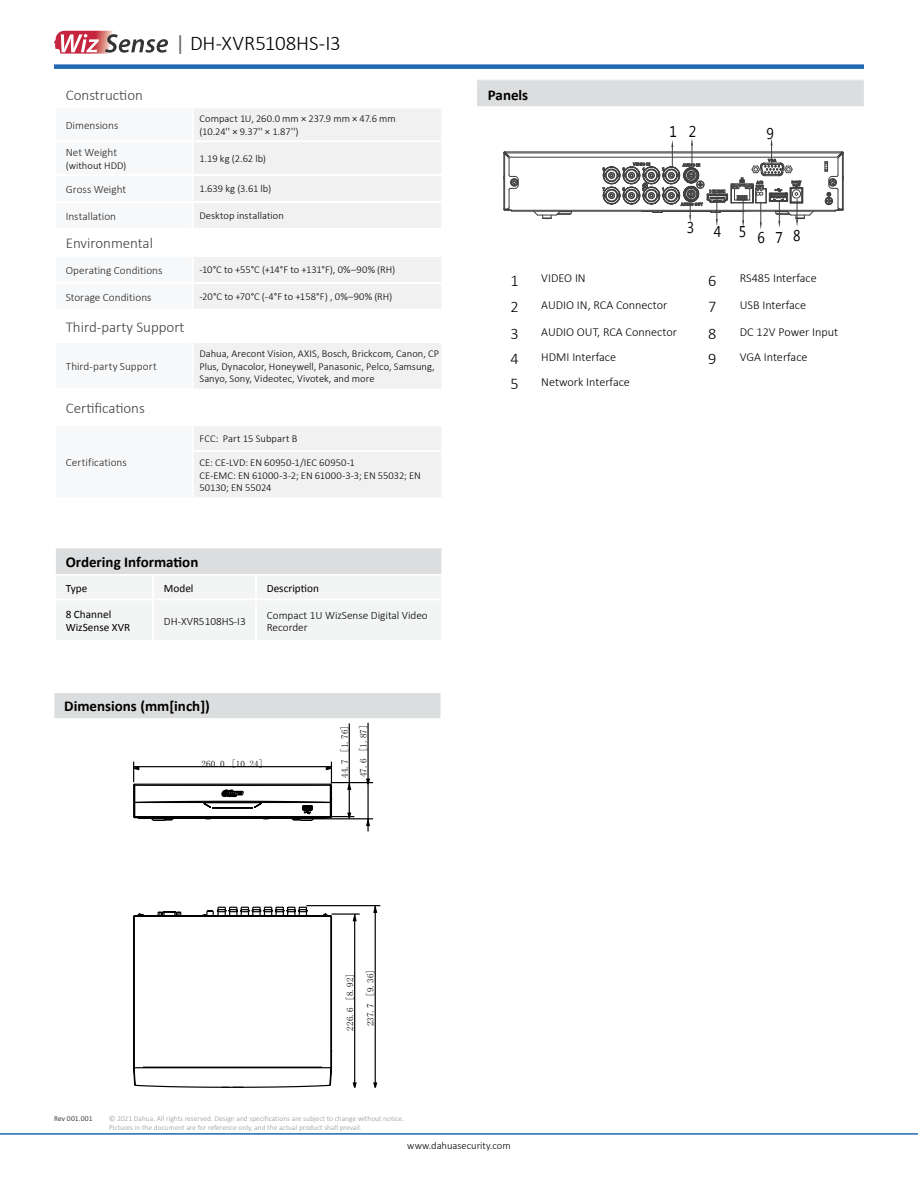
<style>
.page{position:relative;width:918px;height:1188px;background:#fff}
.page>*{position:absolute;margin:0;border:0;box-sizing:border-box;transform-origin:0 0}
.t1{font:300 21px "Calibri";letter-spacing:-.005em;color:#000}
.t2{font:300 16.35px "Calibri";color:#000}
.t3{font:15.6px "Segoe UI";color:#000;scale:.89 1}
.t4{font:300 15px "Calibri";color:#404042}
.t5{font:700 15px "Calibri";color:#000}
.t6{font:300 12.15px "Calibri";color:#000}
.t7{font:300 11.25px "Calibri";letter-spacing:.005em;color:#242324}
.t8{font:300 11.25px/12px "Calibri";color:#000}
.t9{font:11.25px/13.5px "Calibri";color:#000}
.t10{font:300 10.5px/12.6px "Calibri";letter-spacing:.005em;color:#000}
.t11{font:9.3px "Fang Song";color:#030000}
.t12{font:300 7.5px/9px "Calibri";color:#939598}
.t13{font:300 7.5px "Calibri";letter-spacing:.015em;color:#000}
.s1{font-weight:400;color:#626466}
</style>
<div class="page">
<hr style="left:0;top:1133px;width:918px;height:2px;background:#2068b3">
<div style="left:54px;top:64px;width:810px;height:5px;background:#2068b3"></div>
<div style="left:477px;top:80px;width:388px;height:27px;background:#dbddde"></div>
<hr style="left:864px;top:80px;width:2px;height:26px;background:#fff">
<hr style="left:477px;top:106px;width:389px;height:2px;background:#fff">
<div style="left:194px;top:109px;width:247px;height:119px;background:#f1f1f1"></div>
<div style="left:194px;top:257px;width:247px;height:52px;background:#f1f1f1"></div>
<div style="left:55px;top:342px;width:138px;height:47px;background:#f7f8f9"></div>
<div style="left:193px;top:342px;width:249px;height:47px;background:#f1f1f1"></div>
<div style="left:55px;top:425px;width:138px;height:73px;background:#f7f8f9"></div>
<div style="left:194px;top:426px;width:247px;height:71px;background:#f1f1f1"></div>
<hr style="left:54px;top:424px;width:139px;height:2px;background:#fff">
<hr style="left:54px;top:388px;width:139px;height:2px;background:#fff">
<hr style="left:54px;top:497px;width:139px;height:2px;background:#fff">
<hr style="left:193px;top:341px;width:250px;height:2px;background:#fff">
<hr style="left:192px;top:343px;width:2px;height:45px;background:#fff">
<hr style="left:441px;top:343px;width:2px;height:45px;background:#fff">
<hr style="left:193px;top:388px;width:250px;height:2px;background:#fff">
<hr style="left:192px;top:426px;width:2px;height:24px;background:#fff">
<hr style="left:192px;top:450px;width:251px;height:2px;background:#fff">
<hr style="left:192px;top:452px;width:2px;height:45px;background:#fff">
<hr style="left:193px;top:140px;width:250px;height:2px;background:#fff">
<hr style="left:193px;top:174px;width:250px;height:2px;background:#fff">
<hr style="left:193px;top:201px;width:250px;height:2px;background:#fff">
<hr style="left:193px;top:282px;width:250px;height:2px;background:#fff">
<hr style="left:54px;top:341px;width:139px;height:2px;background:#fff">
<hr style="left:54px;top:343px;width:2px;height:45px;background:#fff">
<hr style="left:54px;top:426px;width:2px;height:25px;background:#fff">
<hr style="left:54px;top:451px;width:2px;height:46px;background:#fff">
<div style="left:55px;top:547px;width:387px;height:28px;background:#dbddde"></div>
<div style="left:56px;top:576px;width:385px;height:64px;background:#f3f4f4"></div>
<hr style="left:152px;top:576px;width:2px;height:23px;background:#fff">
<hr style="left:255px;top:576px;width:2px;height:23px;background:#fff">
<hr style="left:256px;top:599px;width:187px;height:1px;background:#fff">
<hr style="left:153px;top:599px;width:103px;height:1px;background:#fff">
<hr style="left:255px;top:600px;width:2px;height:40px;background:#fff">
<hr style="left:54px;top:599px;width:99px;height:1px;background:#fff">
<hr style="left:152px;top:600px;width:2px;height:40px;background:#fff">
<hr style="left:54px;top:546px;width:99px;height:2px;background:#fff">
<hr style="left:54px;top:548px;width:2px;height:26px;background:#fff">
<hr style="left:153px;top:546px;width:103px;height:2px;background:#fff">
<hr style="left:256px;top:546px;width:187px;height:2px;background:#fff">
<hr style="left:441px;top:548px;width:2px;height:26px;background:#fff">
<hr style="left:54px;top:574px;width:99px;height:2px;background:#fff">
<hr style="left:153px;top:574px;width:103px;height:2px;background:#fff">
<hr style="left:256px;top:574px;width:187px;height:2px;background:#fff">
<div style="left:53px;top:692px;width:388px;height:27px;background:#dbddde"></div>
<hr style="left:52px;top:691px;width:390px;height:2px;background:#fff">
<hr style="left:52px;top:693px;width:2px;height:25px;background:#fff">
<hr style="left:52px;top:718px;width:390px;height:2px;background:#fff">
<svg style="left:54px;top:31px;width:114px;height:23px"></svg>
<svg style="left:503px;top:138px;width:341px;height:92px"></svg>
<svg style="left:133px;top:722px;width:248px;height:364px"></svg>
<h1 class="t1" style="left:176px;top:30px;width:167px"><span class="s1">|</span> DH-XVR5108HS-I3</h1>
<h3 class="t4" style="left:66px;top:85px;width:79px">Construction</h3>
<h3 class="t5" style="left:488px;top:85px;width:42px">Panels</h3>
<p class="t7" style="left:66px;top:118px;width:54px">Dimensions</p>
<p class="t10" style="left:199px;top:112px;width:198px">Compact 1U, 260.0 mm × 237.9 mm × 47.6 mm (10.24'' × 9.37'' × 1.87'')</p>
<p class="t7" style="left:66px;top:145px;width:53px">Net Weight</p>
<p class="t10" style="left:66px;top:159px;width:62px">(without HDD)</p>
<p class="t10" style="left:199px;top:152px;width:68px">1.19 kg (2.62 lb)</p>
<h3 class="t3" style="left:669px;top:121px;width:32px">1 2</h3>
<h3 class="t3" style="left:766px;top:122px;width:10px">9</h3>
<p class="t7" style="left:66px;top:182px;width:62px">Gross Weight</p>
<p class="t10" style="left:199px;top:183px;width:73px">1.639 kg (3.61 lb)</p>
<p class="t7" style="left:66px;top:209px;width:52px">Installation</p>
<p class="t10" style="left:199px;top:210px;width:86px">Desktop installation</p>
<h3 class="t4" style="left:66px;top:234px;width:89px">Environmental</h3>
<p class="t7" style="left:66px;top:263px;width:98px">Operating Conditions</p>
<p class="t10" style="left:199px;top:264px;width:197px">-10°C to +55°C (+14°F to +131°F), 0%–90% (RH)</p>
<p class="t7" style="left:66px;top:290px;width:87px">Storage Conditions</p>
<p class="t10" style="left:199px;top:290px;width:194px">-20°C to +70°C (-4°F to +158°F) , 0%–90% (RH)</p>
<h3 class="t4" style="left:66px;top:317px;width:120px">Third-party Support</h3>
<p class="t7" style="left:66px;top:359px;width:92px">Third-party Support</p>
<p class="t10" style="left:199px;top:347px;width:241px">Dahua, Arecont Vision, AXIS, Bosch, Brickcom, Canon, CP<br>Plus, Dynacolor, Honeywell, Panasonic, Pelco, Samsung,<br>Sanyo, Sony, Videotec, Vivotek, and more</p>
<h3 class="t4" style="left:66px;top:399px;width:81px">Certifications</h3>
<p class="t7" style="left:66px;top:455px;width:63px">Certifications</p>
<p class="t10" style="left:199px;top:432px;width:99px">FCC: Part 15 Subpart B</p>
<p class="t10" style="left:199px;top:456px;width:223px">CE: CE-LVD: EN 60950-1/IEC 60950-1<br>CE-EMC: EN 61000-3-2; EN 61000-3-3; EN 55032; EN<br>50130; EN 55024</p>
<h3 class="t5" style="left:66px;top:553px;width:134px">Ordering Information</h3>
<p class="t9" style="left:66px;top:581px;width:23px">Type</p>
<p class="t9" style="left:164px;top:581px;width:31px">Model</p>
<p class="t9" style="left:267px;top:581px;width:54px">Description</p>
<p class="t9" style="left:66px;top:607px;width:66px">8 Channel<br>WizSense XVR</p>
<p class="t8" style="left:164px;top:615px;width:83px">DH-XVR5108HS-I3</p>
<p class="t8" style="left:267px;top:609px;width:163px">Compact 1U WizSense Digital Video<br>Recorder</p>
<h3 class="t5" style="left:64px;top:697px;width:147px">Dimensions (mm[inch])</h3>
<p class="t11" style="left:201px;top:759px;width:64px">260.0 [10.24]</p>
<p class="t11" style="left:340px;top:778px;width:54px;rotate:-90deg">44.7 [1.76]</p>
<p class="t11" style="left:358px;top:777px;width:54px;rotate:-90deg">47.6 [1.87]</p>
<h3 class="t3" style="left:687px;top:216px;width:10px">3</h3>
<h3 class="t3" style="left:714px;top:224px;width:99px">4 5678</h3>
<h2 class="t2" style="left:510px;top:270px;width:10px">1</h2>
<p class="t6" style="left:541px;top:271px;width:46px">VIDEO IN</p>
<h2 class="t2" style="left:708px;top:270px;width:10px">6</h2>
<p class="t6" style="left:740px;top:271px;width:78px">RS485 Interface</p>
<h2 class="t2" style="left:510px;top:297px;width:10px">2</h2>
<p class="t6" style="left:541px;top:298px;width:128px">AUDIO IN, RCA Connector</p>
<h2 class="t2" style="left:708px;top:297px;width:10px">7</h2>
<p class="t6" style="left:740px;top:298px;width:68px">USB Interface</p>
<h2 class="t2" style="left:510px;top:324px;width:10px">3</h2>
<p class="t6" style="left:541px;top:324px;width:137px">AUDIO OUT, RCA Connector</p>
<h2 class="t2" style="left:708px;top:324px;width:10px">8</h2>
<p class="t6" style="left:740px;top:324px;width:100px">DC 12V Power Input</p>
<h2 class="t2" style="left:510px;top:348px;width:10px">4</h2>
<p class="t6" style="left:541px;top:349px;width:76px">HDMI Interface</p>
<h2 class="t2" style="left:708px;top:348px;width:10px">9</h2>
<p class="t6" style="left:740px;top:349px;width:69px">VGA Interface</p>
<h2 class="t2" style="left:510px;top:374px;width:10px">5</h2>
<p class="t6" style="left:541px;top:374px;width:90px">Network Interface</p>
<p class="t11" style="left:345px;top:1031px;width:59px;rotate:-90deg">226.6 [8.92]</p>
<p class="t11" style="left:366px;top:1026px;width:59px;rotate:-90deg">237.7 [9.36]</p>
<p class="t13" style="left:54px;top:1113px;width:40px">Rev 001.001</p>
<p class="t12" style="left:109px;top:1114px;width:296px">© 2021 Dahua. All rights reserved. Design and specifications are subject to change without notice.<br>Pictures in the document are for reference only, and the actual product shall prevail.</p>
<p class="t10" style="left:407px;top:1139px;width:105px">www.dahuasecurity.com</p>
</div>
